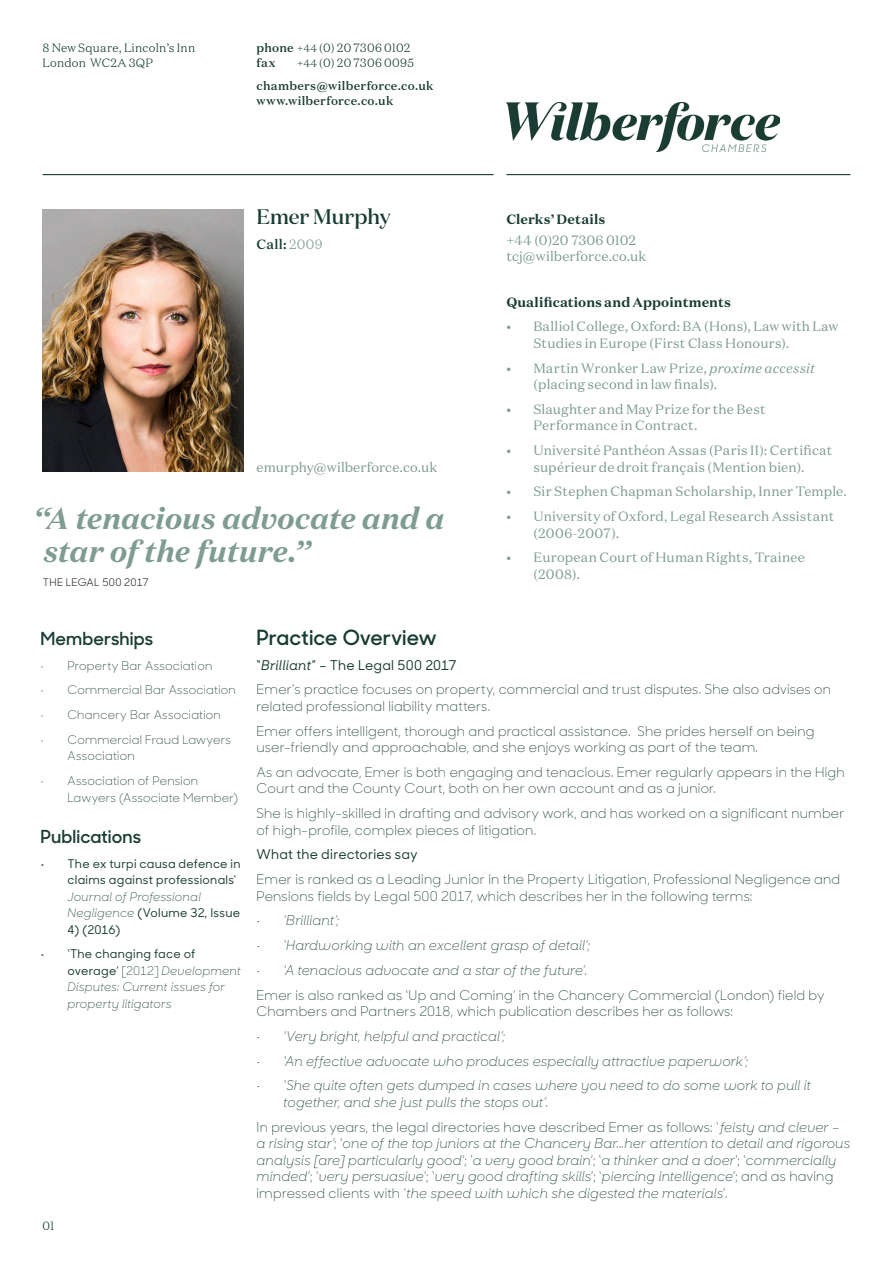
<style>
.page{position:relative;width:893px;height:1263px;background:#fff}
.page>*{position:absolute;margin:0;border:0;box-sizing:border-box;transform-origin:0 0}
.QUOTE{font:italic 700 30px/33px "Domaine Text";letter-spacing:-.01em;color:#7f9c92}
.t1{font:600 21px "Sharp Sans No 1";letter-spacing:-.005em;color:#193c34}
.NAME{font:500 21px "Domaine Display";letter-spacing:-.005em;color:#193c34}
.t2{font:600 18px "Sharp Sans No 1";letter-spacing:.005em;color:#193c34}
.BODY_GREEN{font:300 13.5px/16.5px "Sharp Sans No 1";letter-spacing:.015em;color:#193c34}
.t3{font:italic 300 13.5px/16.5px "Sharp Sans No 1";letter-spacing:.01em;color:#193c34}
.Paragraph_Style_1{font:13.5px/16.5px "Domaine Text";letter-spacing:.015em;color:#7f9c92}
.BODY_GREEN-2{font:500 13.5px "Sharp Sans No 1";letter-spacing:.015em;color:#193c34}
.QUALS{font:700 13.5px "Domaine Text";letter-spacing:.005em;color:#193c34}
.CLERKS{font:700 13.5px "Domaine Text";letter-spacing:.005em;color:#193c34}
.t4{font:500 13.5px "Domaine Text";color:#193c34}
.t5{font:300 12px/16.5px "Sharp Sans No 1";letter-spacing:.02em;color:#193c34}
.t6{font:500 12px/16.5px "Sharp Sans No 1";letter-spacing:.025em;color:#193c34}
.t7{font:italic 300 12px/16.5px "Sharp Sans No 1";letter-spacing:.015em;color:#193c34}
.t8{font:500 12px/23.5px "Domaine Text";letter-spacing:.025em;color:#193c34}
.t9{font:300 12px/15px "Domaine Text";letter-spacing:.015em;color:#193c34}
.QUOTE_BY{font:10.5px "Sharp Sans No 1";letter-spacing:.015em;color:#231f20}
.s1{font-weight:500}
.s2{font-size:10.5px}
.s3{font-weight:300;font-size:10.5px}
.s4{font-weight:300}
.s5{font-weight:300;color:#7f9c92}
.s6{font-style:italic}
.s7{font-weight:300;font-style:italic}
.s8{font-weight:500;font-style:normal}
.s9{font-style:normal}
</style>
<div class="page">
<img style="left:506px;top:103px;width:273px;height:49px">
<hr style="left:506px;top:174px;width:344px;height:1px;background:#193c34">
<hr style="left:43px;top:174px;width:451px;height:1px;background:#193c34">
<img style="left:43px;top:209px;width:201px;height:263px">
<p class="t9" style="left:43px;top:40px;width:154px">8 New Square, Lincoln’s Inn<br>London WC2A 3QP</p>
<p class="t9" style="left:257px;top:40px;width:155px"><span class="s1">phone</span> <span class="s2">+44</span> (0) 20 7306 0102 <span class="s1">fax</span></p>
<p class="t8" style="left:257px;top:51px;width:178px;text-indent:40px"><span class="s3">+44</span> <span class="s4">(0) 20 7306 0095 </span>chambers@wilberforce.co.uk</p>
<p class="t8" style="left:257px;top:89px;width:138px">www.wilberforce.co.uk</p>
<p class="NAME" style="left:256px;top:203px;width:136px">Emer Murphy</p>
<p class="t4" style="left:256px;top:235px;width:68px">Call: <span class="s5">2009</span></p>
<p class="Paragraph_Style_1" style="left:256px;top:458px;width:182px">emurphy@wilberforce.co.uk</p>
<p class="QUOTE" style="left:43px;top:502px;width:403px;text-indent:-10px">“A tenacious advocate and a star of the future.”</p>
<p class="QUOTE_BY" style="left:43px;top:575px;width:107px">THE LEGAL 500 2017</p>
<p class="CLERKS" style="left:506px;top:210px;width:101px">Clerks’ Details</p>
<p class="Paragraph_Style_1" style="left:506px;top:232px;width:141px">+44 (0)20 7306 0102 tcj@wilberforce.co.uk</p>
<p class="QUALS" style="left:506px;top:293px;width:226px">Qualifications and Appointments</p>
<p class="Paragraph_Style_1" style="left:533px;top:318px;width:306px;text-indent:-27px">• Balliol College, Oxford: BA (Hons), Law with Law<br>Studies in Europe (First Class Honours).</p>
<p class="Paragraph_Style_1" style="left:533px;top:359px;width:283px;text-indent:-27px">• Martin Wronker Law Prize, <span class="s6">proxime accessit </span>(placing second in law finals).</p>
<p class="Paragraph_Style_1" style="left:533px;top:401px;width:234px;text-indent:-27px">• Slaughter and May Prize for the Best<br>Performance in Contract.</p>
<p class="Paragraph_Style_1" style="left:506px;top:442px;width:327px;text-align:center">• Université Panthéon Assas (Paris II): Certificat supérieur de droit français (Mention bien).</p>
<p class="Paragraph_Style_1" style="left:506px;top:483px;width:342px">• Sir Stephen Chapman Scholarship, Inner Temple.</p>
<p class="Paragraph_Style_1" style="left:533px;top:508px;width:302px;text-indent:-27px">• University of Oxford, Legal Research Assistant (2006-2007).</p>
<p class="Paragraph_Style_1" style="left:533px;top:549px;width:273px;text-indent:-27px">• European Court of Human Rights, Trainee (2008).</p>
<p class="t2" style="left:40px;top:625px;width:114px">Memberships</p>
<p class="t5" style="left:40px;top:657px;width:173px">• Property Bar Association</p>
<p class="t5" style="left:40px;top:681px;width:197px">• Commercial Bar Association</p>
<p class="t5" style="left:40px;top:706px;width:182px">• Chancery Bar Association</p>
<p class="t5" style="left:68px;top:731px;width:165px;text-indent:-27px">• Commercial Fraud Lawyers<br>Association</p>
<p class="t5" style="left:68px;top:772px;width:172px;text-indent:-27px">• Association of Pension<br>Lawyers (Associate Member)</p>
<p class="t2" style="left:40px;top:823px;width:102px">Publications</p>
<p class="t6" style="left:68px;top:854px;width:175px;text-indent:-27px">• The ex turpi causa defence in claims against professionals‘<br><span class="s7">Journal of Professional<br>Negligence</span> (Volume 32, Issue</p>
<p class="t6" style="left:68px;top:920px;width:54px">4) (2016)</p>
<p class="t7" style="left:68px;top:946px;width:175px;text-indent:-27px"><span class="s8">• ‘The changing face of overage’</span> <span class="s9">[2012]</span> Development<br>Disputes: Current issues for property litigators</p>
<p class="t9" style="left:43px;top:1218px;width:13px">01</p>
<p class="t1" style="left:256px;top:622px;width:182px">Practice Overview</p>
<p class="BODY_GREEN-2" style="left:256px;top:655px;width:202px">“<span class="s6">Brilliant</span>” – The Legal 500 2017</p>
<p class="BODY_GREEN" style="left:256px;top:681px;width:576px">Emer’s practice focuses on property, commercial and trust disputes. She also advises on related professional liability matters.</p>
<p class="BODY_GREEN" style="left:256px;top:722px;width:559px">Emer offers intelligent, thorough and practical assistance. She prides herself on being user-friendly and approachable, and she enjoys working as part of the team.</p>
<p class="BODY_GREEN" style="left:256px;top:763px;width:590px">As an advocate, Emer is both engaging and tenacious. Emer regularly appears in the High<br>Court and the County Court, both on her own account and as a junior.</p>
<p class="BODY_GREEN" style="left:256px;top:804px;width:590px">She is highly-skilled in drafting and advisory work, and has worked on a significant number of high-profile, complex pieces of litigation.</p>
<p class="BODY_GREEN-2" style="left:256px;top:845px;width:163px">What the directories say</p>
<p class="BODY_GREEN" style="left:256px;top:870px;width:585px">Emer is ranked as a Leading Junior in the Property Litigation, Professional Negligence and<br>Pensions fields by Legal 500 2017, which describes her in the following terms:</p>
<p class="t3" style="left:256px;top:913px;width:84px">• ‘Brilliant’;</p>
<p class="t3" style="left:256px;top:938px;width:335px">• ‘Hardworking with an excellent grasp of detail’;</p>
<p class="t3" style="left:256px;top:962px;width:332px">• ‘A tenacious advocate and a star of the future’.</p>
<p class="BODY_GREEN" style="left:256px;top:986px;width:569px">Emer is also ranked as ‘Up and Coming’ in the Chancery Commercial (London) field by<br>Chambers and Partners 2018, which publication describes her as follows:</p>
<p class="t3" style="left:256px;top:1028px;width:250px">• ‘Very bright, helpful and practical’;</p>
<p class="t3" style="left:256px;top:1053px;width:493px">• ‘An effective advocate who produces especially attractive paperwork’;</p>
<p class="t3" style="left:284px;top:1078px;width:529px;text-indent:-27px">• ‘She quite often gets dumped in cases where you need to do some work to pull it together, and she just pulls the stops out’.</p>
<p class="t3" style="left:256px;top:1119px;width:595px"><span class="s9">In previous years, the legal directories have described Emer as follows: ‘</span>feisty and clever – a rising star’<span class="s9">; ‘</span>one of the top juniors at the Chancery Bar...her attention to detail and rigorous analysis [are] particularly good<span class="s9">’; ‘</span>a very good brain<span class="s9">’; ‘</span>a thinker and a doer<span class="s9">’; ‘</span>commercially minded<span class="s9">’; ‘</span>very persuasive<span class="s9">’; ‘</span>very good drafting skills<span class="s9">’; ‘</span>piercing intelligence<span class="s9">’; and as having impressed clients with ‘</span>the speed with which she digested the materials<span class="s9">’.</span></p>
</div>
